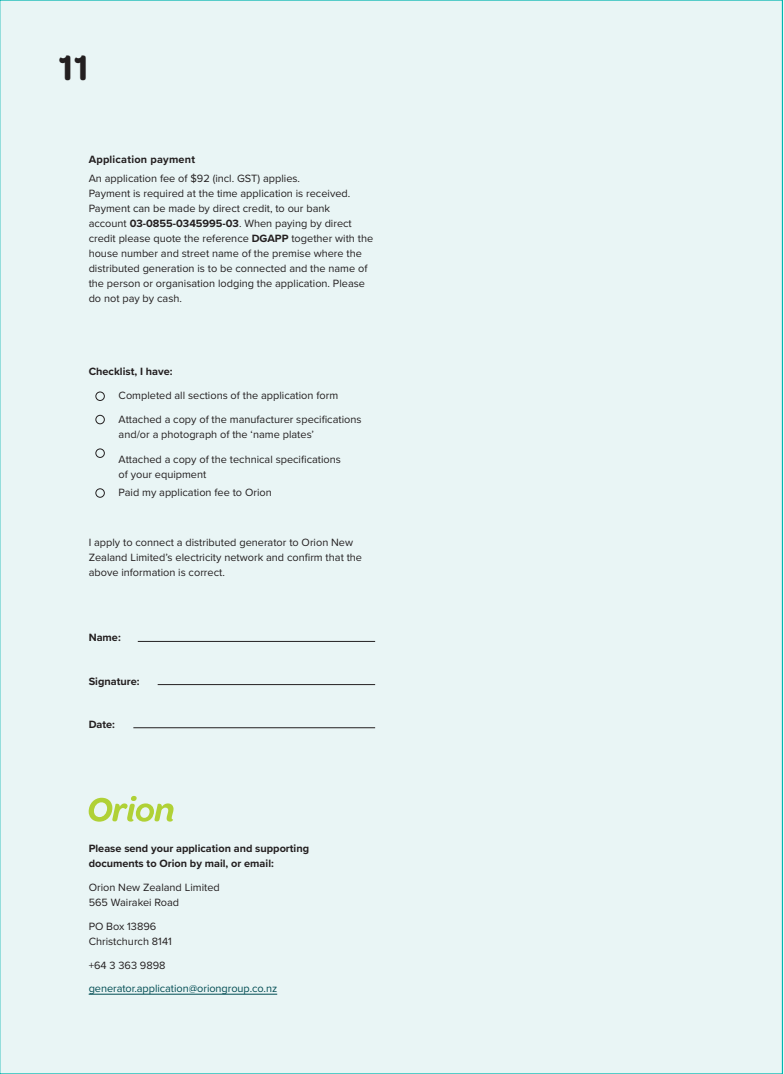
<style>
.page{position:relative;width:784px;height:1074px;background:#fff}
.page>*{position:absolute;margin:0;border:0;box-sizing:border-box;transform-origin:0 0}
.t1{font:600 37.5px "Omnes";color:#231f20}
.body_copy{font:11px/15px "Proxima Nova";color:#231f20}
.body_copy-2{font:700 11px/15px "Proxima Nova";color:#231f20}
.body_copy-3{font:11px "Proxima Nova";letter-spacing:-.005em;color:#004b52}
.Body_Subhead{font:700 11px "Proxima Nova";letter-spacing:.02em;color:#231f20}
.s1{font-weight:700}
</style>
<div class="page">
<div style="left:0;top:0;width:782px;height:1074px;background:#e9f5f5"></div>
<hr style="left:138px;top:641px;width:237px;height:1px;background:#231f20">
<hr style="left:133px;top:727px;width:242px;height:1px;background:#231f20">
<hr style="left:157px;top:684px;width:218px;height:1px;background:#231f20">
<hr style="left:373px;top:366px;width:2px;height:24px;background:#e9f5f5">
<svg style="left:373px;top:390px;width:2px;height:17px"></svg>
<hr style="left:373px;top:407px;width:2px;height:40px;background:#e9f5f5">
<hr style="left:373px;top:447px;width:2px;height:40px;background:#e9f5f5">
<svg style="left:373px;top:487px;width:2px;height:17px"></svg>
<div style="left:95px;top:392px;width:10px;height:9px;border:1px solid #231f20;border-radius:50%"></div>
<div style="left:95px;top:415px;width:10px;height:9px;border:1px solid #231f20;border-radius:50%"></div>
<div style="left:95px;top:448px;width:10px;height:10px;border:1px solid #231f20;border-radius:50%"></div>
<div style="left:95px;top:488px;width:10px;height:9px;border:1px solid #231f20;border-radius:50%"></div>
<hr style="left:89px;top:994px;width:188px;height:1px;background:#004b52">
<svg style="left:89px;top:796px;width:84px;height:25px;background:#d0e5a4"></svg>
<p class="t1" style="left:59px;top:40px;width:31px">11</p>
<p class="Body_Subhead" style="left:89px;top:151px;width:108px">Application payment</p>
<p class="body_copy" style="left:89px;top:170px;width:286px">An application fee of $92 (incl. GST) applies.<br>Payment is required at the time application is received.<br>Payment can be made by direct credit, to our bank<br>account <span class="s1">03-0855-0345995-03</span>. When paying by direct credit please quote the reference <span class="s1">DGAPP</span> together with the house number and street name of the premise where the distributed generation is to be connected and the name of the person or organisation lodging the application. Please do not pay by cash.</p>
<p class="body_copy-2" style="left:89px;top:363px;width:85px">Checklist, I have:</p>
<p class="body_copy" style="left:118px;top:387px;width:221px">Completed all sections of the application form</p>
<p class="body_copy" style="left:118px;top:411px;width:244px">Attached a copy of the manufacturer specifications and/or a photograph of the ‘name plates’</p>
<p class="body_copy" style="left:118px;top:451px;width:224px">Attached a copy of the technical specifications of your equipment</p>
<p class="body_copy" style="left:118px;top:484px;width:155px">Paid my application fee to Orion</p>
<p class="body_copy" style="left:89px;top:534px;width:275px">I apply to connect a distributed generator to Orion New<br>Zealand Limited’s electricity network and confirm that the above information is correct.</p>
<p class="body_copy-2" style="left:89px;top:630px;width:34px">Name:</p>
<p class="body_copy-2" style="left:89px;top:673px;width:52px">Signature:</p>
<p class="body_copy-2" style="left:89px;top:716px;width:28px">Date:</p>
<p class="body_copy-2" style="left:89px;top:840px;width:222px">Please send your application and supporting documents to Orion by mail, or email:</p>
<p class="body_copy" style="left:89px;top:879px;width:132px">Orion New Zealand Limited<br>565 Wairakei Road</p>
<p class="body_copy" style="left:89px;top:918px;width:85px">PO Box 13896<br>Christchurch 8141</p>
<p class="body_copy" style="left:89px;top:957px;width:78px">+64 3 363 9898</p>
<p class="body_copy-3" style="left:89px;top:980px;width:190px">generator.application@oriongroup.co.nz</p>
</div>
